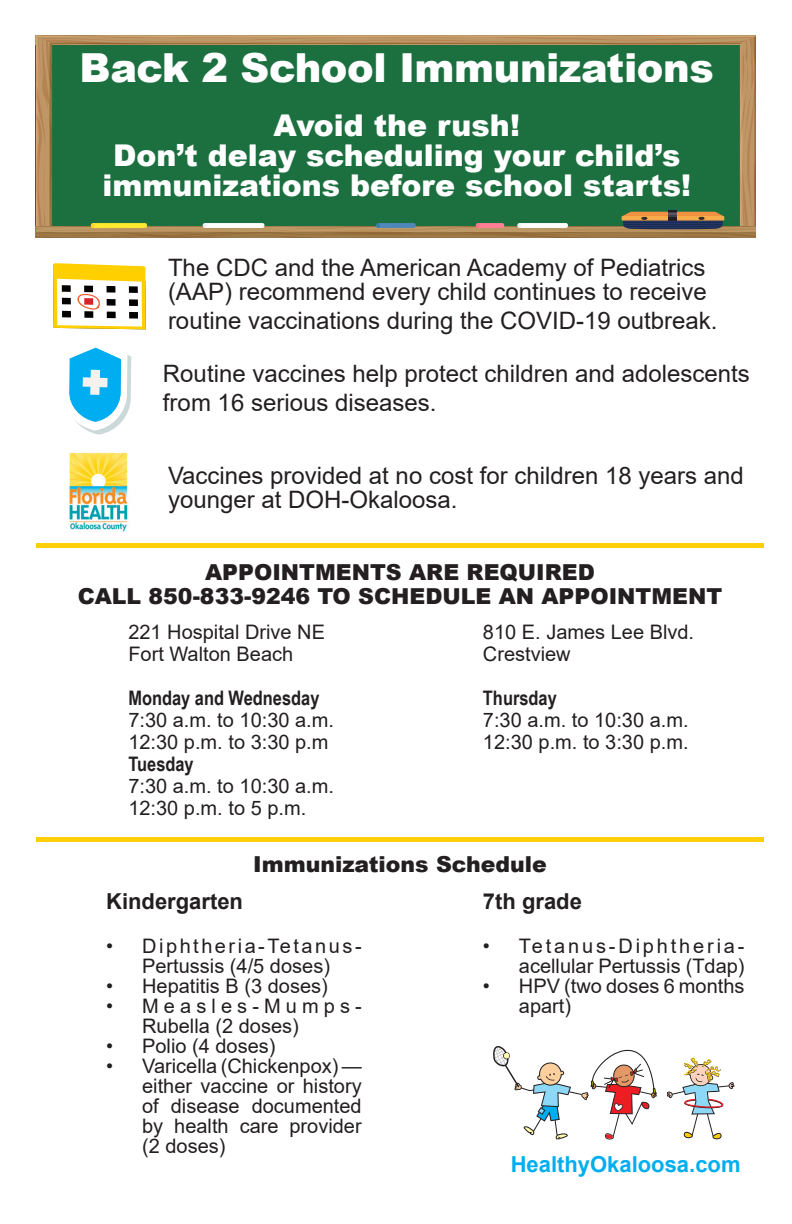
<style>
.page{position:relative;width:792px;height:1224px;background:#fff}
.page>*{position:absolute;margin:0;border:0;box-sizing:border-box;transform-origin:0 0}
.t1{font:900 40px "Arial";letter-spacing:-.01em;color:#fff}
.t2{font:900 30px "Arial";color:#fff}
.t3{font:24px/24px "Arial";color:#231f20}
.t4{font:900 22px "Arial";color:#231f20}
.t5{font:700 22px "Arial";color:#231f20}
.t6{font:700 22px "Arial";color:#00aeef}
.t7{font:20px/20px "Arial";color:#231f20;text-align:justify}
.t8{font:20px/20px "Arial";letter-spacing:.125em;color:#231f20;text-align:center}
.t9{font:700 20px "Arial Narrow";color:#231f20}
</style>
<div class="page">
<div style="left:36px;top:837px;width:727px;height:5px;background:#fece08"></div>
<svg style="left:36px;top:36px;width:720px;height:202px;background:#357545"></svg>
<img style="left:69px;top:452px;width:59px;height:80px">
<svg style="left:53px;top:263px;width:93px;height:66px"></svg>
<svg style="left:69px;top:347px;width:62px;height:88px"></svg>
<svg style="left:667px;top:1058px;width:68px;height:82px"></svg>
<svg style="left:493px;top:1046px;width:164px;height:94px"></svg>
<hr style="left:36px;top:544px;width:727px;height:4px;background:#fece08">
<p class="t1" style="left:80px;top:39px;width:636px">Back 2 School Immunizations</p>
<p class="t2" style="left:274px;top:104px;width:248px">Avoid the rush!</p>
<p class="t2" style="left:113px;top:134px;width:569px">Don’t delay scheduling your child’s</p>
<p class="t2" style="left:102px;top:164px;width:590px">immunizations before school starts!</p>
<p class="t3" style="left:168px;top:255px;width:540px">The CDC and the American Academy of Pediatrics (AAP) recommend every child continues to receive</p>
<p class="t3" style="left:168px;top:308px;width:551px">routine vaccinations during the COVID-19 outbreak.</p>
<p class="t3" style="left:163px;top:359px;width:588px;line-height:28.8px">Routine vaccines help protect children and adolescents from 16 serious diseases.</p>
<p class="t3" style="left:168px;top:464px;width:577px">Vaccines provided at no cost for children 18 years and younger at DOH-Okaloosa.</p>
<p class="t4" style="left:205px;top:556px;width:391px">APPOINTMENTS ARE REQUIRED</p>
<p class="t4" style="left:78px;top:580px;width:646px">CALL 850-833-9246 TO SCHEDULE AN APPOINTMENT</p>
<p class="t7" style="left:128px;top:622px;width:198px">221 Hospital Drive NE</p>
<p class="t7" style="left:128px;top:644px;width:166px">Fort Walton Beach</p>
<p class="t9" style="left:128px;top:683px;width:193px">Monday and Wednesday</p>
<p class="t7" style="left:128px;top:710px;width:207px">7:30 a.m. to 10:30 a.m.</p>
<p class="t7" style="left:128px;top:732px;width:202px">12:30 p.m. to 3:30 p.m</p>
<p class="t9" style="left:128px;top:749px;width:67px">Tuesday</p>
<p class="t7" style="left:128px;top:776px;width:207px">7:30 a.m. to 10:30 a.m.</p>
<p class="t7" style="left:128px;top:798px;width:179px">12:30 p.m. to 5 p.m.</p>
<p class="t7" style="left:483px;top:622px;width:213px">810 E. James Lee Blvd.</p>
<p class="t7" style="left:483px;top:644px;width:89px">Crestview</p>
<p class="t9" style="left:483px;top:683px;width:75px">Thursday</p>
<p class="t7" style="left:483px;top:710px;width:207px">7:30 a.m. to 10:30 a.m.</p>
<p class="t7" style="left:483px;top:732px;width:207px">12:30 p.m. to 3:30 p.m.</p>
<p class="t4" style="left:253px;top:849px;width:295px">Immunizations Schedule</p>
<p class="t5" style="left:106px;top:886px;width:138px">Kindergarten</p>
<p class="t8" style="left:106px;top:936px;width:257px">• Diphtheria-Tetanus-<br>Pertussis (4/5 doses)</p>
<p class="t7" style="left:106px;top:976px;width:223px">• Hepatitis B (3 doses)</p>
<p class="t8" style="left:142px;top:996px;width:221px;text-align:left;text-indent:-36px">• Measles-Mumps-<br>Rubella (2 doses)</p>
<p class="t7" style="left:106px;top:1036px;width:171px">• Polio (4 doses)</p>
<p class="t7" style="left:142px;top:1056px;width:221px;text-indent:-36px">• Varicella (Chickenpox) — either vaccine or history of disease documented by health care provider (2 doses)</p>
<p class="t5" style="left:483px;top:886px;width:101px">7th grade</p>
<p class="t7" style="left:483px;top:936px;width:263px;text-align:right">• Tetanus-Diphtheria&shy;acellular Pertussis (Tdap)</p>
<p class="t7" style="left:519px;top:976px;width:227px;text-indent:-36px">• HPV (two doses 6 months apart)</p>
<p class="t6" style="left:511px;top:1148px;width:231px">HealthyOkaloosa.com</p>
</div>
